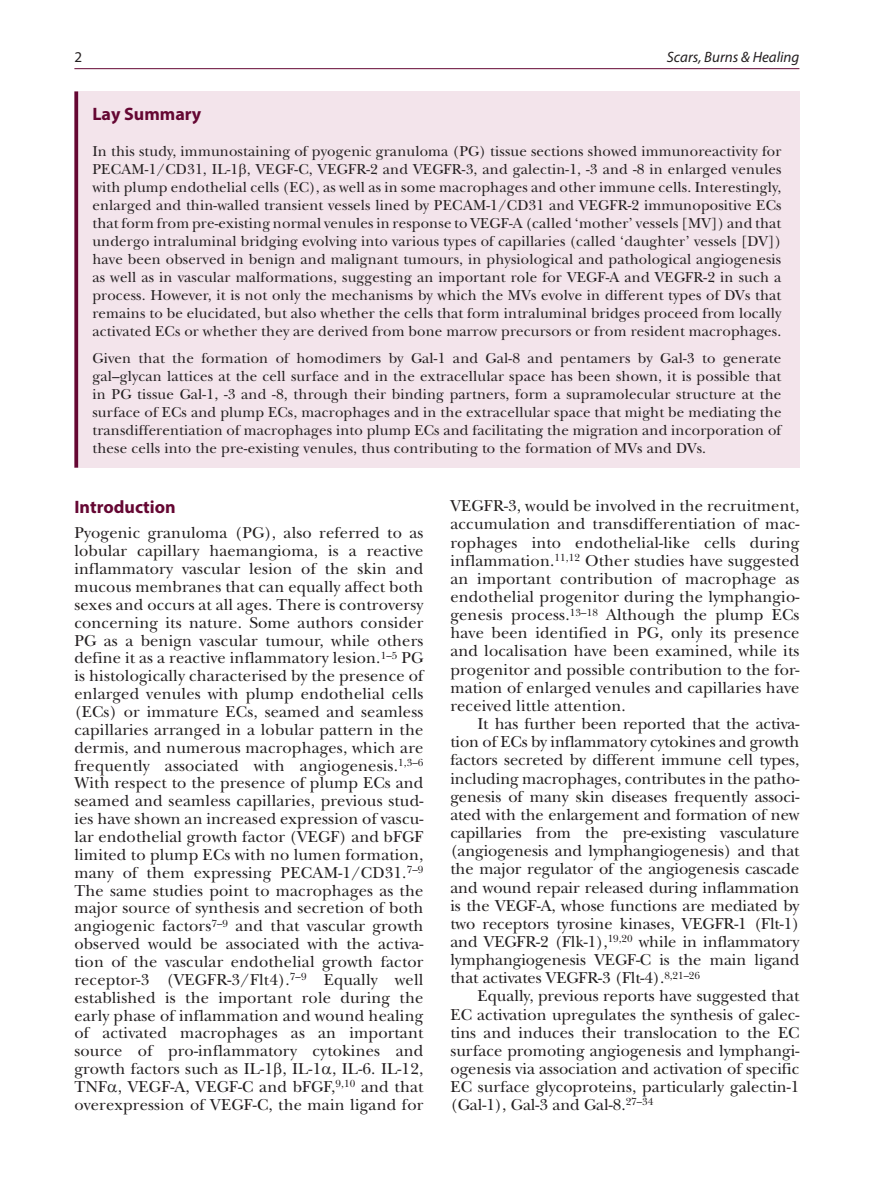
<style>
.page{position:relative;width:893px;height:1191px;background:#fff}
.page>*{position:absolute;margin:0;border:0;box-sizing:border-box;transform-origin:0 0}
.t1{font:700 18px "Myriad Pro";color:#650733}
.t2{font:16.5px/17.9px "New Baskerville Std";letter-spacing:.005em;color:#231f20;text-align:justify}
.t3{font:15px/18px "New Baskerville Std";letter-spacing:.01em;color:#231f20;text-align:justify}
.t4{font:italic 15px "Myriad Pro";color:#231f20}
.t5{font:15px "Myriad Pro";color:#231f20}
</style>
<div class="page">
<hr style="left:74px;top:68px;width:725px;height:1px;background:#650733">
<div style="left:74px;top:91px;width:725px;height:376px;background:#f3e4eb"></div>
<svg style="left:74px;top:91px;width:4px;height:376px;background:#731d45"></svg>
<p class="t5" style="left:74px;top:48px;width:9px">2</p>
<p class="t4" style="left:667px;top:48px;width:134px">Scars, Burns &amp; Healing</p>
<p class="t1" style="left:92px;top:102px;width:110px">Lay Summary</p>
<p class="t3" style="left:92px;top:142px;width:691px">In this study, immunostaining of pyogenic granuloma (PG) tissue sections showed immunoreactivity for PECAM-1/CD31, IL-1 , VEGF-C, VEGFR-2 and VEGFR-3, and galectin-1, -3 and -8 in enlarged venules with plump endothelial cells (EC), as well as in some macrophages and other immune cells. Interestingly, enlarged and thin-walled transient vessels lined by PECAM-1/CD31 and VEGFR-2 immunopositive ECs that form from pre-existing normal venules in response to VEGF-A (called ‘mother’ vessels [MV]) and that undergo intraluminal bridging evolving into various types of capillaries (called ‘daughter’ vessels [DV]) have been observed in benign and malignant tumours, in physiological and pathological angiogenesis as well as in vascular malformations, suggesting an important role for VEGF-A and VEGFR-2 in such a process. However, it is not only the mechanisms by which the MVs evolve in different types of DVs that remains to be elucidated, but also whether the cells that form intraluminal bridges proceed from locally activated ECs or whether they are derived from bone marrow precursors or from resident macrophages.</p>
<p class="t3" style="left:92px;top:349px;width:691px">Given that the formation of homodimers by Gal-1 and Gal-8 and pentamers by Gal-3 to generate gal–glycan lattices at the cell surface and in the extracellular space has been shown, it is possible that in PG tissue Gal-1, -3 and -8, through their binding partners, form a supramolecular structure at the surface of ECs and plump ECs, macrophages and in the extracellular space that might be mediating the transdifferentiation of macrophages into plump ECs and facilitating the migration and incorporation of these cells into the pre-existing venules, thus contributing to the formation of MVs and DVs.</p>
<p class="t1" style="left:74px;top:495px;width:103px">Introduction</p>
<p class="t2" style="left:74px;top:524px;width:351px">Pyogenic granuloma (PG), also referred to as lobular capillary haemangioma, is a reactive inflammatory vascular lesion of the skin and mucous membranes that can equally affect both sexes and occurs at all ages. There is controversy concerning its nature. Some authors consider PG as a benign vascular tumour, while others define it as a reactive inflammatory lesion.<sup>1–5</sup> PG is histologically characterised by the presence of enlarged venules with plump endothelial cells (ECs) or immature ECs, seamed and seamless capillaries arranged in a lobular pattern in the dermis, and numerous macrophages, which are frequently associated with angiogenesis.<sup>1,3–6<br></sup>With respect to the presence of plump ECs and seamed and seamless capillaries, previous stud&shy;ies have shown an increased expression of vascu&shy;lar endothelial growth factor (VEGF) and bFGF limited to plump ECs with no lumen formation, many of them expressing PECAM-1/CD31.<sup>7–9<br></sup>The same studies point to macrophages as the major source of synthesis and secretion of both angiogenic factors<sup>7–9</sup> and that vascular growth observed would be associated with the activa&shy;tion of the vascular endothelial growth factor receptor-3 (VEGFR-3/Flt4).<sup>7–9</sup> Equally well established is the important role during the early phase of inflammation and wound healing of activated macrophages as an important source of pro-inflammatory cytokines and growth factors such as IL-1 , IL-1 , IL-6. IL-12, TNF , VEGF-A, VEGF-C and bFGF,<sup>9,10</sup> and that overexpression of VEGF-C, the main ligand for</p>
<p class="t2" style="left:450px;top:497px;width:351px">VEGFR-3, would be involved in the recruitment, accumulation and transdifferentiation of mac&shy;rophages into endothelial-like cells during inflammation.<sup>11,12</sup> Other studies have suggested an important contribution of macrophage as endothelial progenitor during the lymphangio&shy;genesis process.<sup>13–18</sup> Although the plump ECs have been identified in PG, only its presence and localisation have been examined, while its progenitor and possible contribution to the for&shy;mation of enlarged venules and capillaries have received little attention.</p>
<p class="t2" style="left:450px;top:715px;width:351px;text-indent:27px">It has further been reported that the activa&shy;tion of ECs by inflammatory cytokines and growth factors secreted by different immune cell types, including macrophages, contributes in the patho&shy;genesis of many skin diseases frequently associ&shy;ated with the enlargement and formation of new capillaries from the pre-existing vasculature (angiogenesis and lymphangiogenesis) and that the major regulator of the angiogenesis cascade and wound repair released during inflammation is the VEGF-A, whose functions are mediated by two receptors tyrosine kinases, VEGFR-1 (Flt-1) and VEGFR-2 (Flk-1),<sup>19,20</sup> while in inflammatory lymphangiogenesis VEGF-C is the main ligand that activates VEGFR-3 (Flt-4).<sup>8,21–26</sup></p>
<p class="t2" style="left:450px;top:987px;width:351px;text-indent:27px">Equally, previous reports have suggested that EC activation upregulates the synthesis of galec&shy;tins and induces their translocation to the EC surface promoting angiogenesis and lymphangi&shy;ogenesis via association and activation of specific EC surface glycoproteins, particularly galectin-1 (Gal-1), Gal-3 and Gal-8.<sup>27–34</sup></p>
</div>
